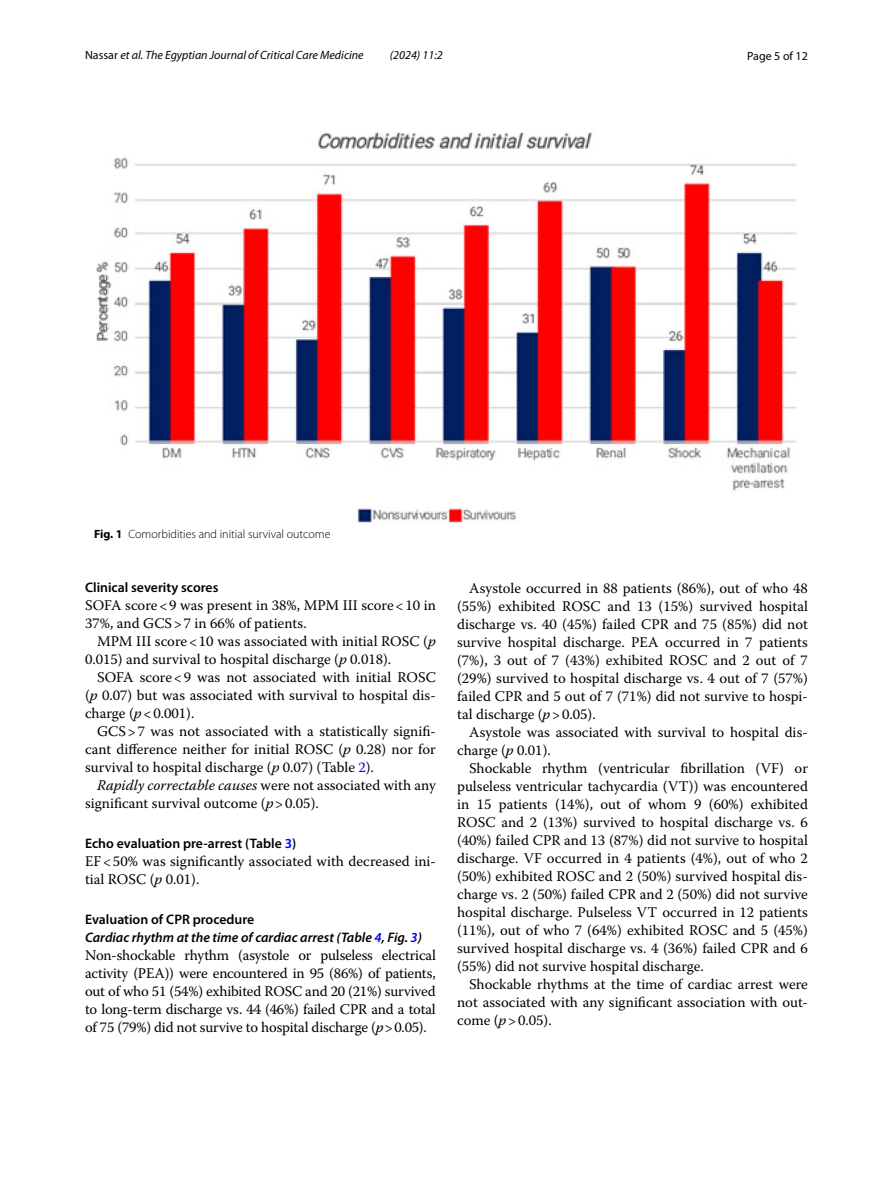
<style>
.page{position:relative;width:893px;height:1187px;background:#fff}
.page>*{position:absolute;margin:0;border:0;box-sizing:border-box;transform-origin:0 0}
.t1{font:14.7px/18px "Warnock Pro";color:#000;text-align:justify}
.t2{font:italic 600 13.8px/18px "Myriad Pro";color:#000}
.t3{font:600 13.8px "Myriad Pro";color:#000}
.t4{font:italic 12px "Myriad Pro";color:#000}
.t5{font:300 12px "Myriad Pro";color:#000}
.t6{font:12px "Myriad Pro";color:#000}
.s1{font-style:normal}
.s2{font-weight:700}
.s3{font-style:italic}
.s4{color:#00f}
</style>
<div class="page">
<img style="left:96px;top:133px;width:701px;height:390px">
<p class="t4" style="left:85px;top:48px;width:280px"><span class="s1">Nassar</span> et al. The Egyptian Journal of Critical Care Medicine</p>
<p class="t4" style="left:390px;top:48px;width:54px">(2024) 11:2</p>
<p class="t6" style="left:747px;top:48px;width:62px">Page 5 of 12</p>
<p class="t5" style="left:94px;top:527px;width:238px"><span class="s2">Fig. 1</span> Comorbidities and initial survival outcome</p>
<p class="t3" style="left:85px;top:579px;width:135px">Clinical severity scores</p>
<p class="t1" style="left:85px;top:596px;width:352px">SOFA score&lt;9 was present in 38%, MPM III score&lt;10 in<br>37%, and GCS&gt;7 in 66% of patients.</p>
<p class="t1" style="left:85px;top:632px;width:352px;text-indent:12px">MPM III score&lt;10 was associated with initial ROSC (<span class="s3">p<br></span>0.015) and survival to hospital discharge (<span class="s3">p</span> 0.018).</p>
<p class="t1" style="left:85px;top:668px;width:352px;text-indent:12px">SOFA score&lt;9 was not associated with initial ROSC (<span class="s3">p</span> 0.07) but was associated with survival to hospital dis&shy;charge (<span class="s3">p</span>&lt;0.001).</p>
<p class="t1" style="left:85px;top:722px;width:352px;text-indent:12px">GCS&gt;7 was not associated with a statistically signifi&shy;cant difference neither for initial ROSC (<span class="s3">p</span> 0.28) nor for survival to hospital discharge (<span class="s3">p</span> 0.07) (Table <span class="s4">2</span>).</p>
<p class="t1" style="left:85px;top:776px;width:352px;text-indent:12px"><span class="s3">Rapidly correctable causes</span> were not associated with any significant survival outcome (<span class="s3">p</span>&gt;0.05).</p>
<p class="t3" style="left:85px;top:834px;width:213px">Echo evaluation pre‑arrest (Table <span class="s4">3</span>)</p>
<p class="t1" style="left:85px;top:852px;width:352px">EF&lt;50% was significantly associated with decreased ini&shy;tial ROSC (<span class="s3">p</span> 0.01).</p>
<p class="t2" style="left:85px;top:909px;width:338px"><span class="s1">Evaluation of CPR procedure<br></span>Cardiac rhythm at the time of cardiac arrest (Table <span class="s4">4</span>, Fig. <span class="s4">3</span>)</p>
<p class="t1" style="left:85px;top:945px;width:352px">Non-shockable rhythm (asystole or pulseless electrical activity (PEA)) were encountered in 95 (86%) of patients, out of who 51 (54%) exhibited ROSC and 20 (21%) survived to long-term discharge vs. 44 (46%) failed CPR and a total of 75 (79%) did not survive to hospital discharge (<span class="s3">p</span>&gt;0.05).</p>
<p class="t1" style="left:457px;top:578px;width:352px;text-indent:12px">Asystole occurred in 88 patients (86%), out of who 48 (55%) exhibited ROSC and 13 (15%) survived hospital discharge vs. 40 (45%) failed CPR and 75 (85%) did not survive hospital discharge. PEA occurred in 7 patients (7%), 3 out of 7 (43%) exhibited ROSC and 2 out of 7 (29%) survived to hospital discharge vs. 4 out of 7 (57%) failed CPR and 5 out of 7 (71%) did not survive to hospi&shy;tal discharge (<span class="s3">p</span>&gt;0.05).</p>
<p class="t1" style="left:457px;top:722px;width:352px;text-indent:12px">Asystole was associated with survival to hospital dis&shy;charge (<span class="s3">p</span> 0.01).</p>
<p class="t1" style="left:457px;top:758px;width:352px;text-indent:12px">Shockable rhythm (ventricular fibrillation (VF) or pulseless ventricular tachycardia (VT)) was encountered in 15 patients (14%), out of whom 9 (60%) exhibited ROSC and 2 (13%) survived to hospital discharge vs. 6 (40%) failed CPR and 13 (87%) did not survive to hospital discharge. VF occurred in 4 patients (4%), out of who 2 (50%) exhibited ROSC and 2 (50%) survived hospital dis&shy;charge vs. 2 (50%) failed CPR and 2 (50%) did not survive hospital discharge. Pulseless VT occurred in 12 patients (11%), out of who 7 (64%) exhibited ROSC and 5 (45%) survived hospital discharge vs. 4 (36%) failed CPR and 6 (55%) did not survive hospital discharge.</p>
<p class="t1" style="left:457px;top:974px;width:352px;text-indent:12px">Shockable rhythms at the time of cardiac arrest were not associated with any significant association with out&shy;come (<span class="s3">p</span>&gt;0.05).</p>
</div>
